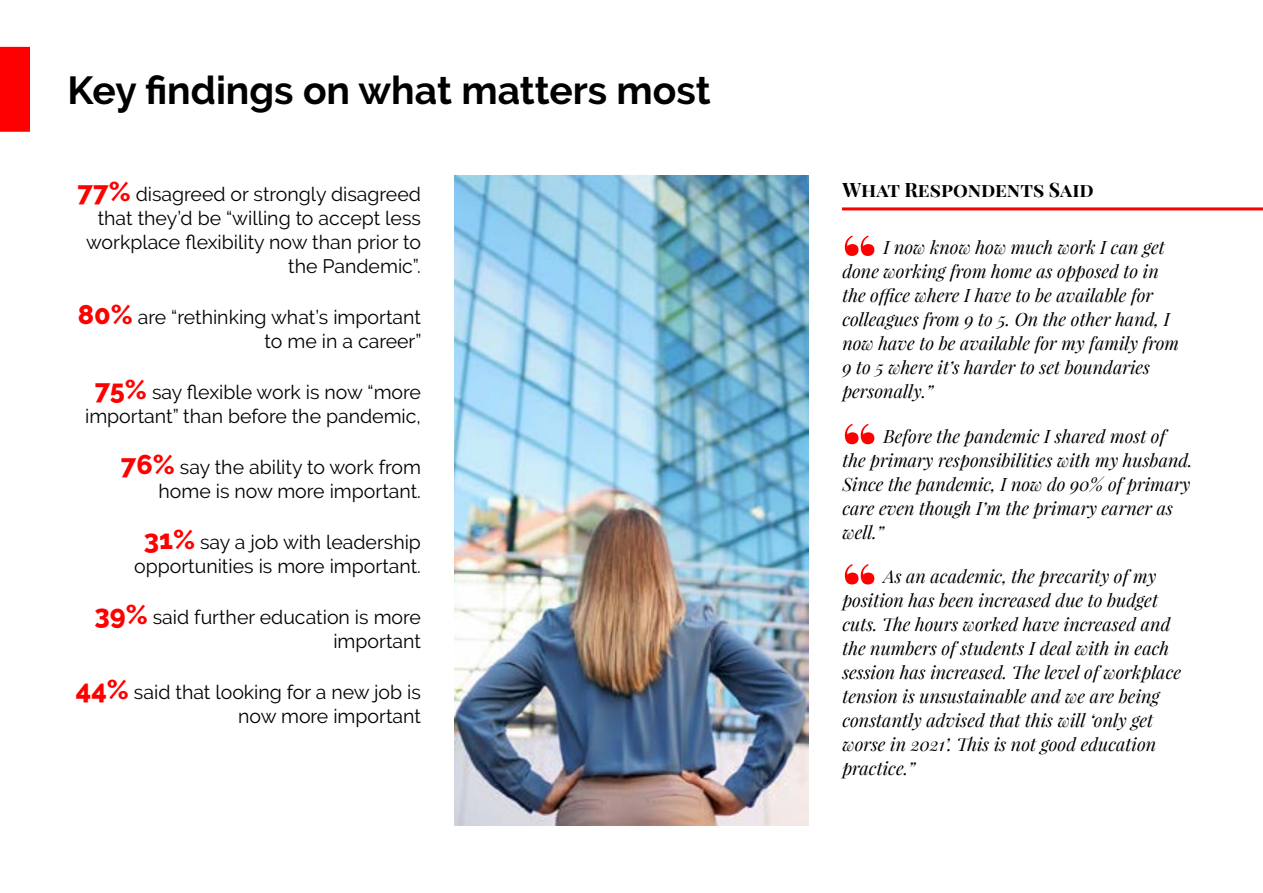
<style>
.page{position:relative;width:1263px;height:893px;background:#fff}
.page>*{position:absolute;margin:0;border:0;box-sizing:border-box;transform-origin:0 0}
.t1{font:900 69px "Playfair Display";color:#f00}
.t2{font:700 39px "Raleway";color:#000}
.t3{font:19.5px/24px "Raleway";color:#000;text-align:right}
.t4{font:700 19.5px "Playfair Display SC";color:#000}
.t5{font:italic 18px/24px "Playfair Display";color:#000}
.s1{font-weight:800;font-size:27px;color:#f00}
</style>
<div class="page">
<div style="left:0;top:47px;width:30px;height:85px;background:#f00"></div>
<hr style="left:842px;top:207px;width:421px;height:3px;background:#f00">
<img style="left:455px;top:176px;width:353px;height:649px">
<h2 class="t2" style="left:68px;top:68px;width:645px">Key findings on what matters most</h2>
<p class="t3" style="left:78px;top:182px;width:345px"><span class="s1">77%</span> disagreed or strongly disagreed that they’d be “willing to accept less workplace flexibility now than prior to the Pandemic”.</p>
<p class="t3" style="left:78px;top:305px;width:345px"><span class="s1">80%</span> are “rethinking what’s important to me in a career”</p>
<p class="t3" style="left:85px;top:380px;width:337px;text-align:center"><span class="s1">75%</span> say flexible work is now “more important” than before the pandemic,</p>
<p class="t3" style="left:121px;top:455px;width:302px"><span class="s1">76%</span> say the ability to work from home is now more important.</p>
<p class="t3" style="left:134px;top:530px;width:288px;text-align:center"><span class="s1">31%</span> say a job with leadership opportunities is more important.</p>
<p class="t3" style="left:94px;top:605px;width:328px"><span class="s1">39%</span> said further education is more important</p>
<p class="t3" style="left:76px;top:680px;width:347px"><span class="s1">44%</span> said that looking for a new job is now more important</p>
<p class="t4" style="left:842px;top:177px;width:253px">What Respondents Said</p>
<h1 class="t1" style="left:842px;top:215px;width:36px">“</h1>
<p class="t5" style="left:842px;top:235px;width:338px;text-indent:41px">I now know how much work I can get done working from home as opposed to in the office where I have to be available for colleagues from 9 to 5. On the other hand, I now have to be available for my family from 9 to 5 where it’s harder to set boundaries personally.”</p>
<h1 class="t1" style="left:842px;top:404px;width:36px">“</h1>
<p class="t5" style="left:842px;top:423px;width:352px;text-indent:41px">Before the pandemic I shared most of the primary responsibilities with my husband.<br>Since the pandemic, I now do 90% of primary care even though I’m the primary earner as well.”</p>
<h1 class="t1" style="left:842px;top:544px;width:36px">“</h1>
<p class="t5" style="left:842px;top:564px;width:340px;text-indent:41px">As an academic, the precarity of my position has been increased due to budget cuts. The hours worked have increased and the numbers of students I deal with in each session has increased. The level of workplace tension is unsustainable and we are being constantly advised that this will ‘only get worse in 2021’. This is not good education practice.”</p>
</div>
